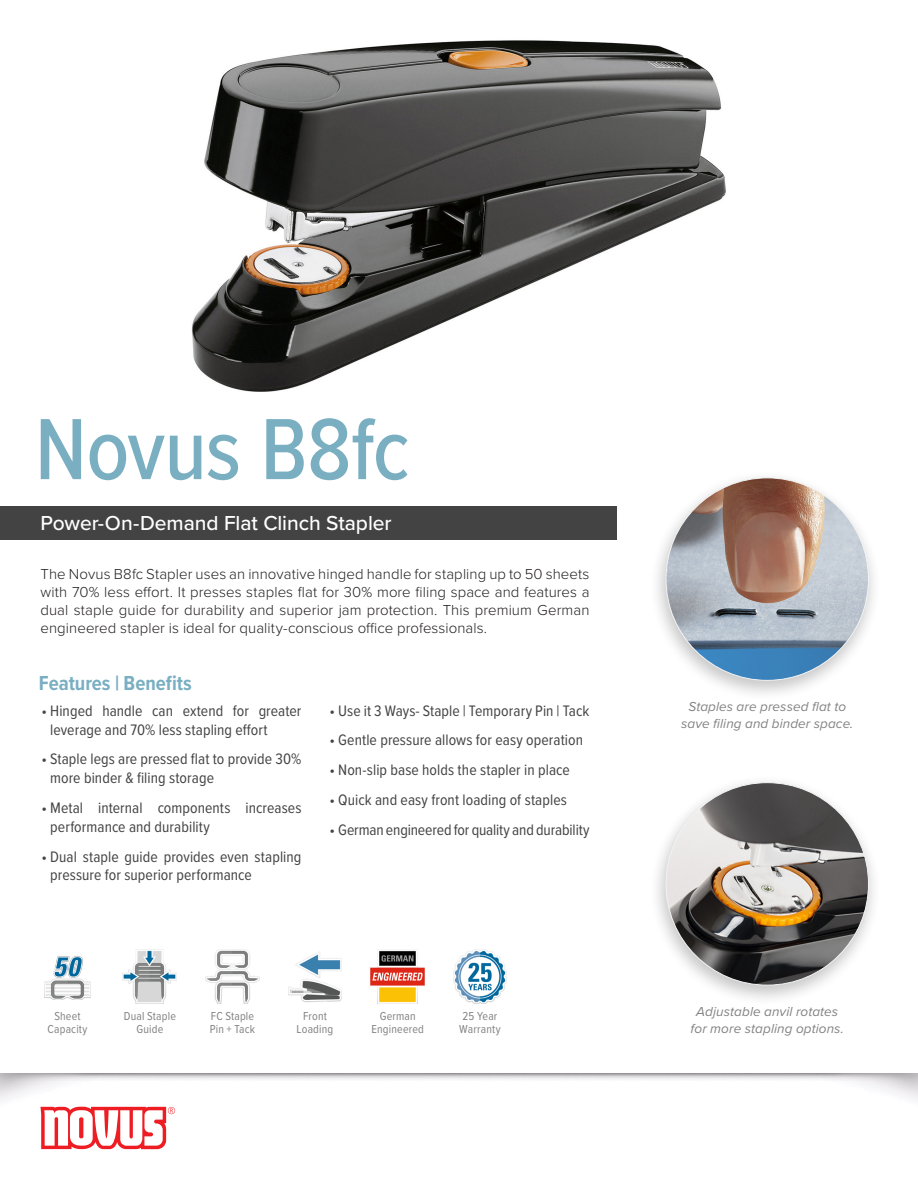
<style>
.page{position:relative;width:918px;height:1188px;background:#fff}
.page>*{position:absolute;margin:0;border:0;box-sizing:border-box;transform-origin:0 0}
.t1{font:500 90px "Proxima Nova Cond";letter-spacing:-.01em;color:#7aafc2}
.t2{font:500 21px "Proxima Nova";letter-spacing:-.005em;color:#fff}
.t3{font:700 21px "Proxima Nova Cond";color:#7aafc2}
.t4{font:15.75px/18.9px "Proxima Nova Cond";letter-spacing:.005em;color:#434343}
.t5{font:300 15px/18px "Proxima Nova";letter-spacing:.005em;color:#231f20;text-align:justify}
.t6{font:italic 13.5px/16.5px "Proxima Nova";letter-spacing:.01em;color:#838283;text-align:center}
.t7{font:12px/12.8px "Proxima Nova Cond";letter-spacing:.015em;color:#838283;text-align:center}
.s1{font-family:"Proxima Nova"}
</style>
<div class="page">
<div style="left:0;top:506px;width:616px;height:34px;background:#434343"></div>
<svg style="left:40px;top:1107px;width:135px;height:42px"></svg>
<img style="left:192px;top:40px;width:534px;height:352px">
<div style="left:650px;top:470px;width:232px;height:232px;background:#231f20;opacity:.25"></div>
<img style="left:666px;top:478px;width:202px;height:202px;border-radius:101px">
<div style="left:650px;top:775px;width:232px;height:232px;background:#231f20;opacity:.25"></div>
<img style="left:666px;top:783px;width:202px;height:202px;border-radius:101px">
<img style="left:370px;top:949px;width:54px;height:54px">
<img style="left:453px;top:949px;width:54px;height:54px">
<img style="left:288px;top:952px;width:54px;height:51px">
<img style="left:123px;top:949px;width:54px;height:54px">
<img style="left:44px;top:956px;width:47px;height:44px">
<img style="left:206px;top:949px;width:54px;height:54px">
<p class="t1" style="left:35px;top:383px;width:376px">Novus B8fc</p>
<p class="t2" style="left:41px;top:507px;width:353px">Power-On-Demand Flat Clinch Stapler</p>
<p class="t5" style="left:40px;top:564px;width:551px">The Novus B8fc Stapler uses an innovative hinged handle for stapling up to 50 sheets with 70% less effort. It presses staples flat for 30% more filing space and features a dual staple guide for durability and superior jam protection. This premium German engineered stapler is ideal for quality-conscious office professionals.</p>
<p class="t3" style="left:39px;top:667px;width:155px">Features | Benefits</p>
<p class="t4" style="left:50px;top:700px;width:253px;text-indent:-9px"><span class="s1">•</span> Hinged handle can extend for greater leverage and 70% less stapling effort</p>
<p class="t4" style="left:50px;top:749px;width:253px;text-indent:-9px"><span class="s1">•</span> Staple legs are pressed flat to provide 30% more binder &amp; filing storage</p>
<p class="t4" style="left:50px;top:798px;width:253px;text-indent:-9px"><span class="s1">•</span> Metal internal components increases performance and durability</p>
<p class="t4" style="left:50px;top:846px;width:253px;text-indent:-9px"><span class="s1">•</span> Dual staple guide provides even stapling pressure for superior performance</p>
<p class="t4" style="left:330px;top:700px;width:261px"><span class="s1">•</span> Use it 3 Ways- Staple | Temporary Pin | Tack</p>
<p class="t4" style="left:330px;top:730px;width:255px"><span class="s1">•</span> Gentle pressure allows for easy operation</p>
<p class="t4" style="left:330px;top:760px;width:242px"><span class="s1">•</span> Non-slip base holds the stapler in place</p>
<p class="t4" style="left:330px;top:790px;width:239px"><span class="s1">•</span> Quick and easy front loading of staples</p>
<p class="t4" style="left:330px;top:819px;width:261px"><span class="s1">•</span> German engineered for quality and durability</p>
<p class="t7" style="left:48px;top:1009px;width:41px">Sheet<br>Capacity</p>
<p class="t7" style="left:124px;top:1009px;width:54px">Dual Staple<br>Guide</p>
<p class="t7" style="left:210px;top:1009px;width:47px;text-align:left">FC Staple<br>Pin + Tack</p>
<p class="t7" style="left:297px;top:1009px;width:38px">Front<br>Loading</p>
<p class="t7" style="left:371px;top:1009px;width:54px">German<br>Engineered</p>
<p class="t7" style="left:459px;top:1009px;width:43px;text-align:left">25 Year<br>Warranty</p>
<p class="t6" style="left:681px;top:698px;width:174px">Staples are pressed flat to save filing and binder space.</p>
<p class="t6" style="left:691px;top:1003px;width:155px">Adjustable anvil rotates for more stapling options.</p>
</div>
